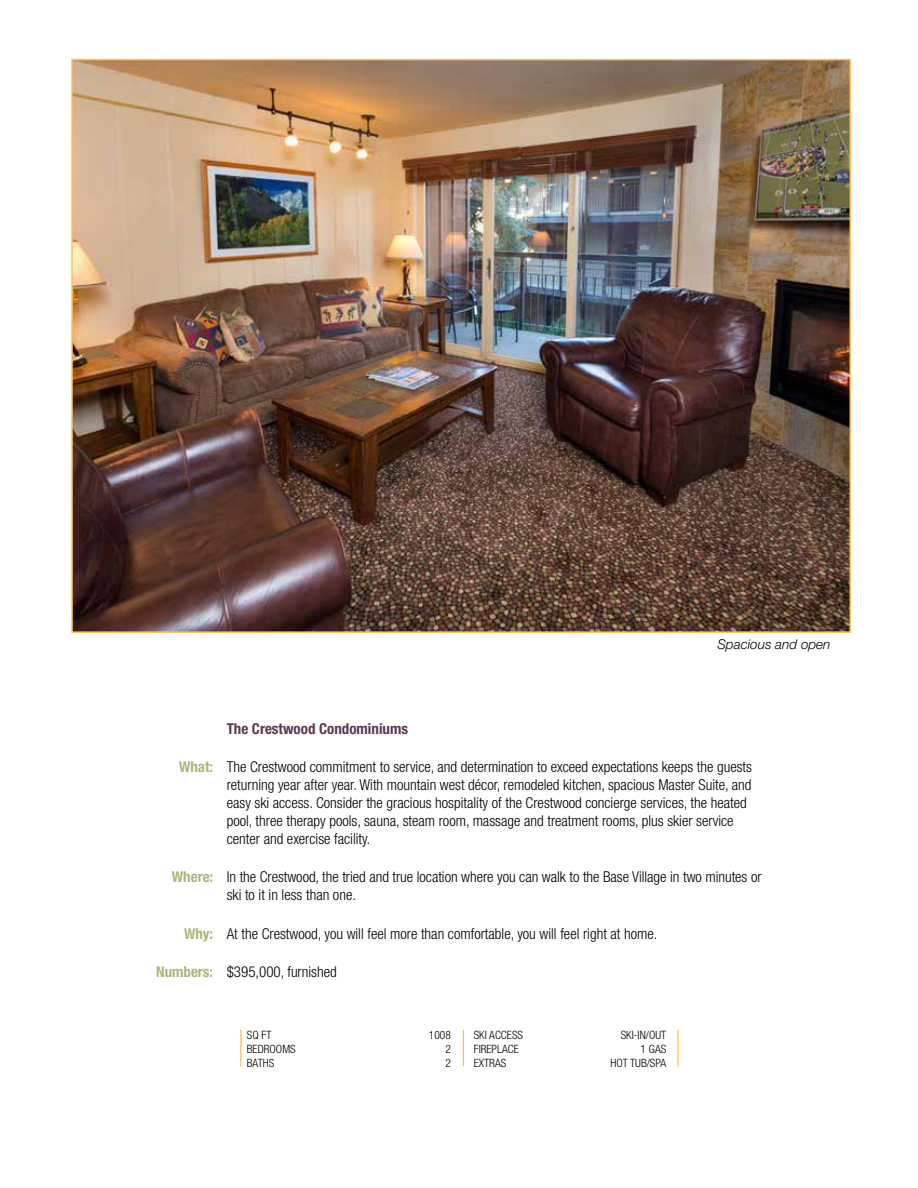
<style>
.page{position:relative;width:918px;height:1188px;background:#fff}
.page>*{position:absolute;margin:0;border:0;box-sizing:border-box;transform-origin:0 0}
.t1{font:300 condensed 15px/18px "Helvetica Neue LT Std";color:#000}
.t2{font:700 condensed 15px "Helvetica Neue LT Std";color:#5f3754}
.t3{font:italic 300 13.5px "Helvetica Neue LT Std";color:#000}
.t4{font:300 condensed 11.4px "Helvetica Neue";color:#000}
.s1{font-weight:700;color:#b0b579}
</style>
<div class="page">
<img style="left:74px;top:62px;width:774px;height:568px">
<hr style="left:240px;top:1030px;width:2px;height:36px;background:#fdbe56">
<hr style="left:463px;top:1030px;width:1px;height:36px;background:#fdbe56">
<hr style="left:678px;top:1030px;width:1px;height:36px;background:#fdbe56">
<p class="t3" style="left:717px;top:636px;width:115px">Spacious and open</p>
<p class="t2" style="left:227px;top:719px;width:183px">The Crestwood Condominiums</p>
<p class="t1" style="left:227px;top:758px;width:527px;text-indent:-48px"><span class="s1">What:</span> The Crestwood commitment to service, and determination to exceed expectations keeps the guests returning year after year. With mountain west décor, remodeled kitchen, spacious Master Suite, and easy ski access. Consider the gracious hospitality of the Crestwood concierge services, the heated pool, three therapy pools, sauna, steam room, massage and treatment rooms, plus skier service center and exercise facility.</p>
<p class="t1" style="left:227px;top:868px;width:536px;text-indent:-55px"><span class="s1">Where:</span> In the Crestwood, the tried and true location where you can walk to the Base Village in two minutes or ski to it in less than one.</p>
<p class="t1" style="left:184px;top:924px;width:475px"><span class="s1">Why:</span> At the Crestwood, you will feel more than comfortable, you will feel right at home.</p>
<p class="t1" style="left:156px;top:962px;width:182px"><span class="s1">Numbers:</span> $395,000, furnished</p>
<p class="t4" style="left:247px;top:1028px;width:26px">SQ FT</p>
<p class="t4" style="left:429px;top:1028px;width:24px">1008</p>
<p class="t4" style="left:474px;top:1028px;width:51px">SKI ACCESS</p>
<p class="t4" style="left:621px;top:1028px;width:47px">SKI-IN/OUT</p>
<p class="t4" style="left:247px;top:1042px;width:50px">BEDROOMS</p>
<p class="t4" style="left:445px;top:1042px;width:7px">2</p>
<p class="t4" style="left:474px;top:1042px;width:47px">FIREPLACE</p>
<p class="t4" style="left:641px;top:1042px;width:27px">1 GAS</p>
<p class="t4" style="left:247px;top:1056px;width:29px">BATHS</p>
<p class="t4" style="left:445px;top:1056px;width:7px">2</p>
<p class="t4" style="left:474px;top:1056px;width:34px">EXTRAS</p>
<p class="t4" style="left:610px;top:1056px;width:57px">HOT TUB/SPA</p>
</div>
